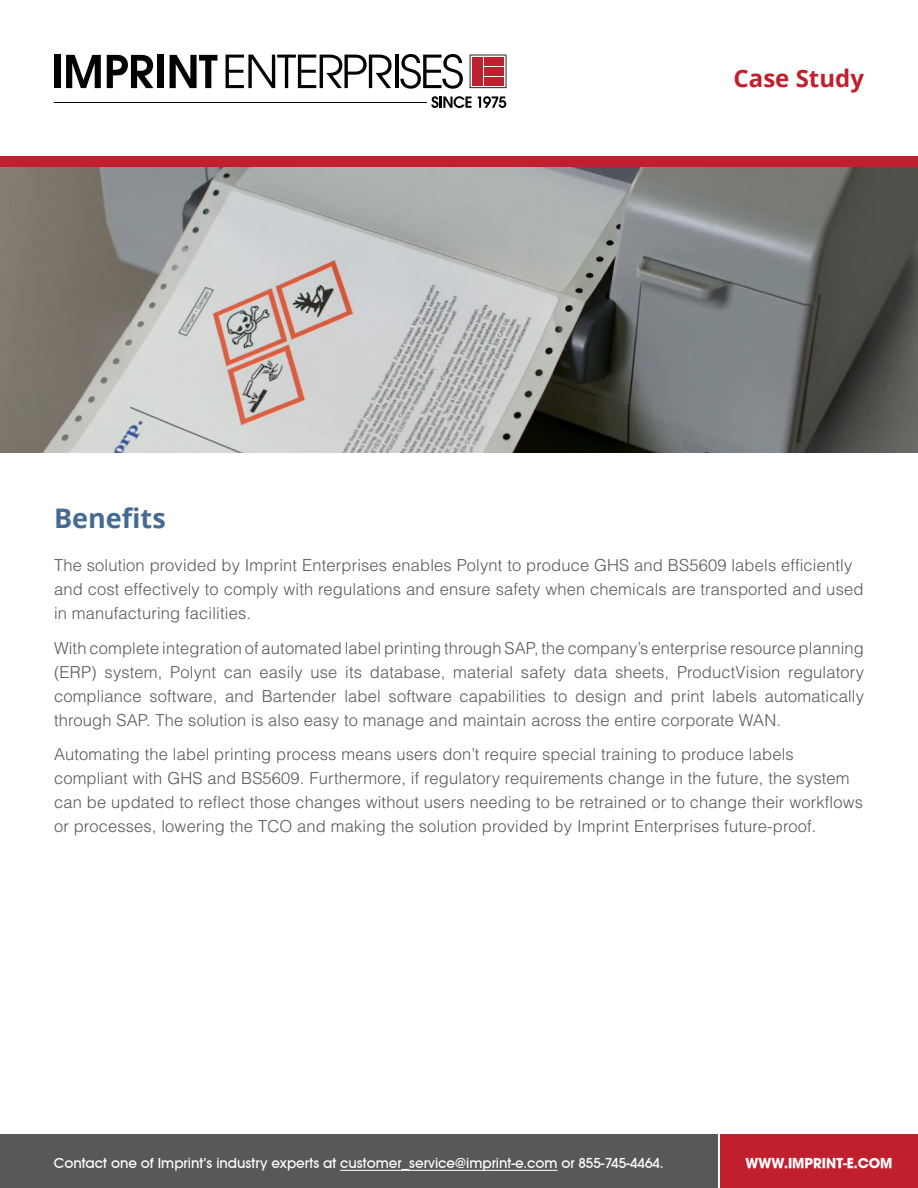
<style>
.page{position:relative;width:918px;height:1188px;background:#fff}
.page>*{position:absolute;margin:0;border:0;box-sizing:border-box;transform-origin:0 0}
.t1{font:700 27px "Open Sans";color:#466b93}
.t2{font:700 24px "Open Sans";color:#c0202e}
.t3{font:300 16.5px/24px "Helvetica LT Std";letter-spacing:.01em;color:#57585a}
.t4{font:15px "Avant Garde Md ITCTT";color:#fff}
.t5{font:15px "Avant Garde Md ITCTT Bold";color:#fff}
</style>
<div class="page">
<div style="left:54px;top:55px;width:6px;height:33px;background:#040503"></div>
<svg style="left:66px;top:55px;width:35px;height:33px"></svg>
<svg style="left:107px;top:55px;width:46px;height:33px"></svg>
<div style="left:157px;top:55px;width:7px;height:33px;background:#040503"></div>
<svg style="left:170px;top:55px;width:47px;height:33px"></svg>
<svg style="left:226px;top:55px;width:166px;height:33px"></svg>
<hr style="left:395px;top:55px;width:3px;height:33px;background:#040503">
<svg style="left:400px;top:54px;width:63px;height:35px"></svg>
<svg style="left:470px;top:55px;width:36px;height:33px"></svg>
<div style="left:472px;top:57px;width:11px;height:29px;background:#c01f2d"></div>
<div style="left:484px;top:57px;width:20px;height:9px;background:#c01f2d"></div>
<div style="left:484px;top:77px;width:20px;height:9px;background:#c01f2d"></div>
<div style="left:484px;top:67px;width:20px;height:9px;background:#c01f2d"></div>
<svg style="left:431px;top:96px;width:41px;height:12px"></svg>
<svg style="left:478px;top:96px;width:28px;height:12px"></svg>
<hr style="left:54px;top:102px;width:373px;height:1px;background:#040503">
<div style="left:0;top:157px;width:918px;height:10px;background:#c0202e"></div>
<div style="left:0;top:1134px;width:717px;height:54px;background:#57585a"></div>
<div style="left:720px;top:1134px;width:198px;height:54px;background:#c0202e"></div>
<hr style="left:340px;top:1170px;width:218px;height:1px;background:#fff">
<img style="left:0;top:167px;width:918px;height:285px">
<p class="t1" style="left:54px;top:499px;width:113px">Benefits</p>
<h2 class="t2" style="left:734px;top:62px;width:132px">Case Study</h2>
<p class="t3" style="left:54px;top:553px;width:811px">The solution provided by Imprint Enterprises enables Polynt to produce GHS and BS5609 labels efficiently and cost effectively to comply with regulations and ensure safety when chemicals are transported and used in manufacturing facilities.</p>
<p class="t3" style="left:54px;top:636px;width:812px;text-align:justify">With complete integration of automated label printing through SAP, the company’s enterprise resource planning (ERP) system, Polynt can easily use its database, material safety data sheets, ProductVision regulatory compliance software, and Bartender label software capabilities to design and print labels automatically through SAP. The solution is also easy to manage and maintain across the entire corporate WAN.</p>
<p class="t3" style="left:54px;top:742px;width:811px">Automating the label printing process means users don’t require special training to produce labels compliant with GHS and BS5609. Furthermore, if regulatory requirements change in the future, the system can be updated to reflect those changes without users needing to be retrained or to change their workflows or processes, lowering the TCO and making the solution provided by Imprint Enterprises future-proof.</p>
<p class="t4" style="left:54px;top:1154px;width:611px">Contact one of Imprint’s industry experts at customer_service@imprint-e.com or 855-745-4464.</p>
<p class="t5" style="left:745px;top:1154px;width:149px">WWW.IMPRINT-E.COM</p>
</div>
